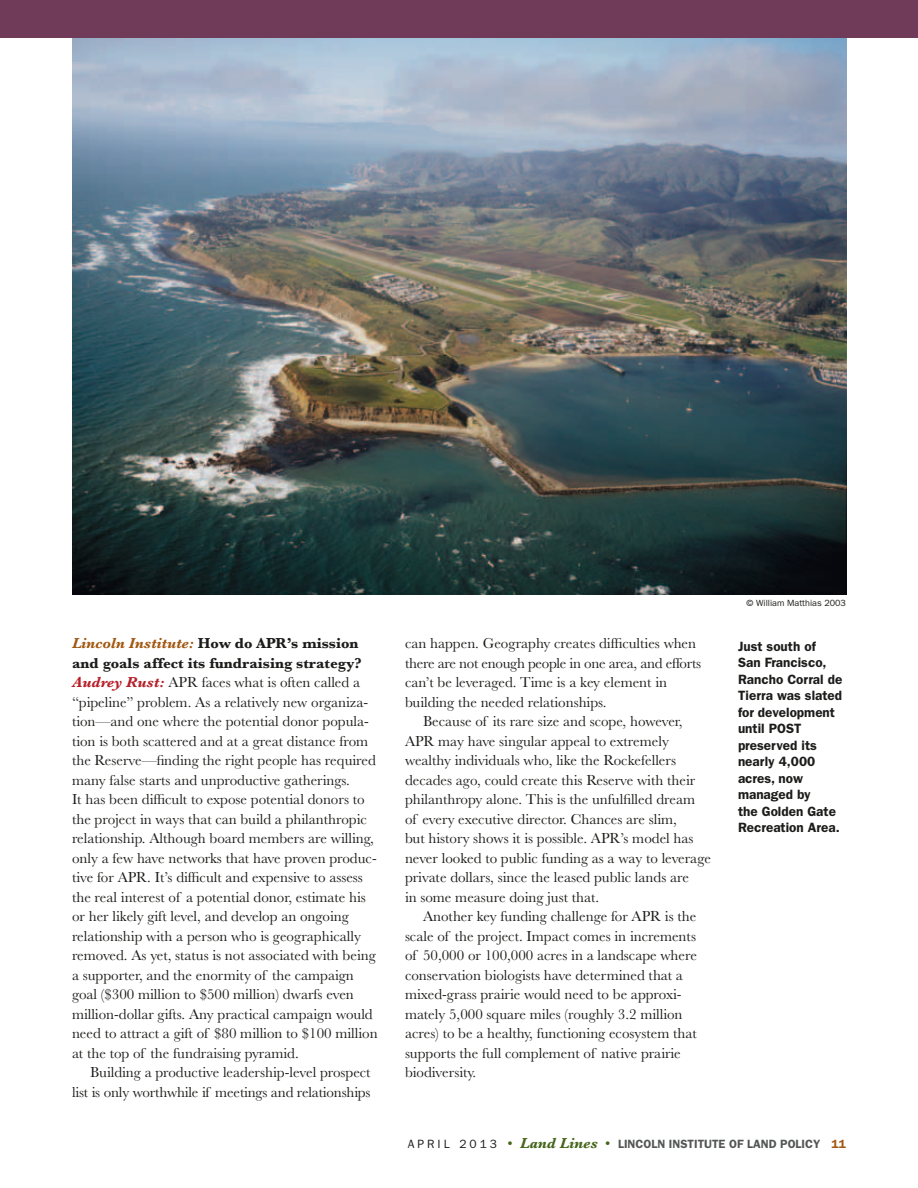
<style>
.page{position:relative;width:918px;height:1188px;background:#fff}
.page>*{position:absolute;margin:0;border:0;box-sizing:border-box;transform-origin:0 0}
.t1{font:15px/19.5px "Baskerville";color:#1c1c1a}
.t2{font:600 13.5px/16.5px "ITC Franklin Gothic Std";color:#1c1c1a}
.t3{font:600 12px "ITC Franklin Gothic Std";color:#545555}
.t4{font:12px "ITC Franklin Gothic Std";color:#1c1c1a}
.t5{font:9px "ITC Franklin Gothic Std";color:#1c1c1a}
.s1{font-weight:700;font-style:italic;color:#a35711}
.s2{font-weight:700}
.s3{font-weight:700;font-style:italic;color:#b61f2a}
.s4{font-weight:400;color:#1c1c1a}
.s5{font-family:"Baskerville";font-weight:400;font-size:15px;color:#456519}
.s6{font-family:"Baskerville";font-weight:700;font-style:italic;font-size:15px;color:#456519}
.s7{color:#a35711}
</style>
<div class="page">
<div style="left:0;top:0;width:918px;height:38px;background:#6f3b59"></div>
<img style="left:72px;top:38px;width:774px;height:557px">
<p class="t1" style="left:72px;top:634px;width:307px"><span class="s1">Lincoln Institute:</span> <span class="s2">How do APR’s mission and goals affect its fundraising strategy?<br></span><span class="s3">Audrey Rust:</span> APR faces what is often called a “pipeline” problem. As a relatively new organiza&shy;tion—and one where the potential donor popula&shy;tion is both scattered and at a great distance from the Reserve—finding the right people has required many false starts and unproductive gatherings.<br>It has been difficult to expose potential donors to the project in ways that can build a philanthropic relationship. Although board members are willing, only a few have networks that have proven produc&shy;tive for APR. It’s difficult and expensive to assess the real interest of a potential donor, estimate his or her likely gift level, and develop an ongoing relationship with a person who is geographically removed. As yet, status is not associated with being a supporter, and the enormity of the campaign goal ($300 million to $500 million) dwarfs even million-dollar gifts. Any practical campaign would need to attract a gift of $80 million to $100 million at the top of the fundraising pyramid.</p>
<p class="t1" style="left:72px;top:1063px;width:300px;text-align:right">Building a productive leadership-level prospect list is only worthwhile if meetings and relationships</p>
<p class="t1" style="left:405px;top:634px;width:298px">can happen. Geography creates difficulties when there are not enough people in one area, and efforts can’t be leveraged. Time is a key element in building the needed relationships.</p>
<p class="t1" style="left:405px;top:712px;width:307px;text-indent:18px">Because of its rare size and scope, however, APR may have singular appeal to extremely wealthy individuals who, like the Rockefellers decades ago, could create this Reserve with their philanthropy alone. This is the unfulfilled dream<br>of every executive director. Chances are slim,<br>but history shows it is possible. APR’s model has never looked to public funding as a way to leverage private dollars, since the leased public lands are<br>in some measure doing just that.<br>Another key funding challenge for APR is the scale of the project. Impact comes in increments of 50,000 or 100,000 acres in a landscape where conservation biologists have determined that a mixed-grass prairie would need to be approxi&shy;mately 5,000 square miles (roughly 3.2 million acres) to be a healthy, functioning ecosystem that supports the full complement of native prairie biodiversity.</p>
<p class="t5" style="left:747px;top:597px;width:101px">© William Matthias 2003</p>
<p class="t2" style="left:738px;top:638px;width:106px">Just south of<br>San Francisco,<br>Rancho Corral de<br>Tierra was slated for development until POST preserved its nearly 4,000 acres, now managed by<br>the Golden Gate<br>Recreation Area.</p>
<p class="t4" style="left:408px;top:1137px;width:10px">april</p>
<p class="t3" style="left:459px;top:1136px;width:388px"><span class="s4">2 0 1 3</span> <span class="s5">•</span> <span class="s6">Land Lines</span> <span class="s5">•</span> Lincoln Institute of Land Policy <span class="s7">11</span></p>
</div>
